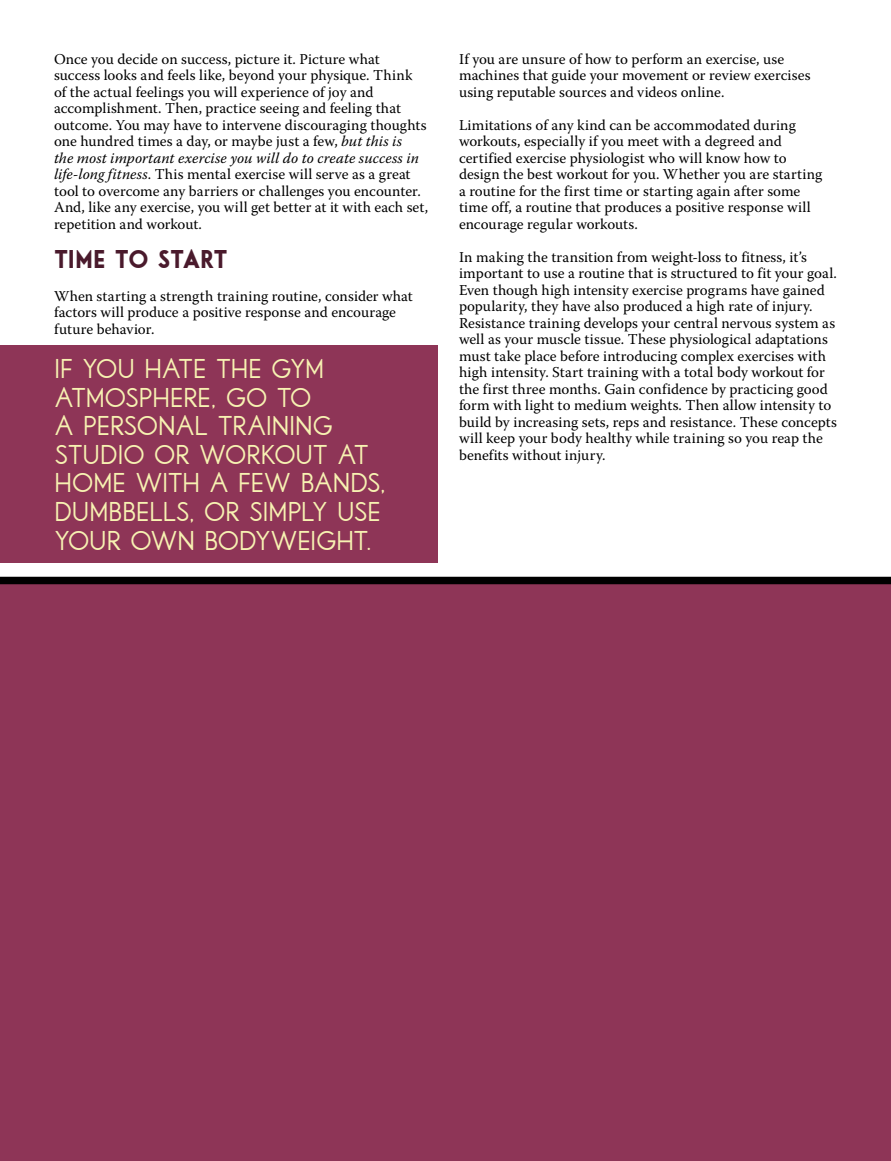
<style>
.page{position:relative;width:891px;height:1161px;background:#fff}
.page>*{position:absolute;margin:0;border:0;box-sizing:border-box;transform-origin:0 0}
.t1{font:19.05px/28.5px "Libby";letter-spacing:-.015em;color:#f7f2b2}
.t2{font:800 18px "Libby";letter-spacing:-.015em;color:#4a1a2c}
.t3{font:15px/16.5px "Warnock Pro";letter-spacing:.005em;color:#000}
.s1{font-style:italic}
</style>
<div class="page">
<div style="left:0;top:580px;width:891px;height:581px;background:#8e3557"></div>
<div style="left:0;top:577px;width:891px;height:7px;background:#000"></div>
<div style="left:0;top:345px;width:438px;height:217px;background:#8e3557"></div>
<p class="t3" style="left:54px;top:50px;width:376px">Once you decide on success, picture it. Picture what success looks and feels like, beyond your physique. Think of the actual feelings you will experience of joy and accomplishment. Then, practice seeing and feeling that outcome. You may have to intervene discouraging thoughts one hundred times a day, or maybe just a few, <span class="s1">but this is<br>the most important exercise you will do to create success in life-long fitness</span>. This mental exercise will serve as a great tool to overcome any barriers or challenges you encounter.<br>And, like any exercise, you will get better at it with each set, repetition and workout.</p>
<p class="t2" style="left:54px;top:248px;width:175px">TIME TO START</p>
<p class="t3" style="left:54px;top:287px;width:360px">When starting a strength training routine, consider what factors will produce a positive response and encourage future behavior.</p>
<p class="t1" style="left:54px;top:356px;width:333px">I F YOU HATE THE GYM<br>ATMOSPHERE, GO TO<br>A PERSONAL TRAINING<br>STUDIO OR WORKOUT AT<br>HOME WITH A FEW BANDS,<br>DUMBBELLS, OR SIMPLY USE<br>YOUR OWN BODYWEIGHT.</p>
<p class="t3" style="left:459px;top:50px;width:353px">If you are unsure of how to perform an exercise, use machines that guide your movement or review exercises using reputable sources and videos online.</p>
<p class="t3" style="left:459px;top:116px;width:365px">Limitations of any kind can be accommodated during workouts, especially if you meet with a degreed and certified exercise physiologist who will know how to design the best workout for you. Whether you are starting a routine for the first time or starting again after some time off, a routine that produces a positive response will encourage regular workouts.</p>
<p class="t3" style="left:459px;top:248px;width:379px">In making the transition from weight-loss to fitness, it’s important to use a routine that is structured to fit your goal.<br>Even though high intensity exercise programs have gained popularity, they have also produced a high rate of injury.<br>Resistance training develops your central nervous system as well as your muscle tissue. These physiological adaptations must take place before introducing complex exercises with high intensity. Start training with a total body workout for the first three months. Gain confidence by practicing good form with light to medium weights. Then allow intensity to build by increasing sets, reps and resistance. These concepts will keep your body healthy while training so you reap the benefits without injury.</p>
</div>
